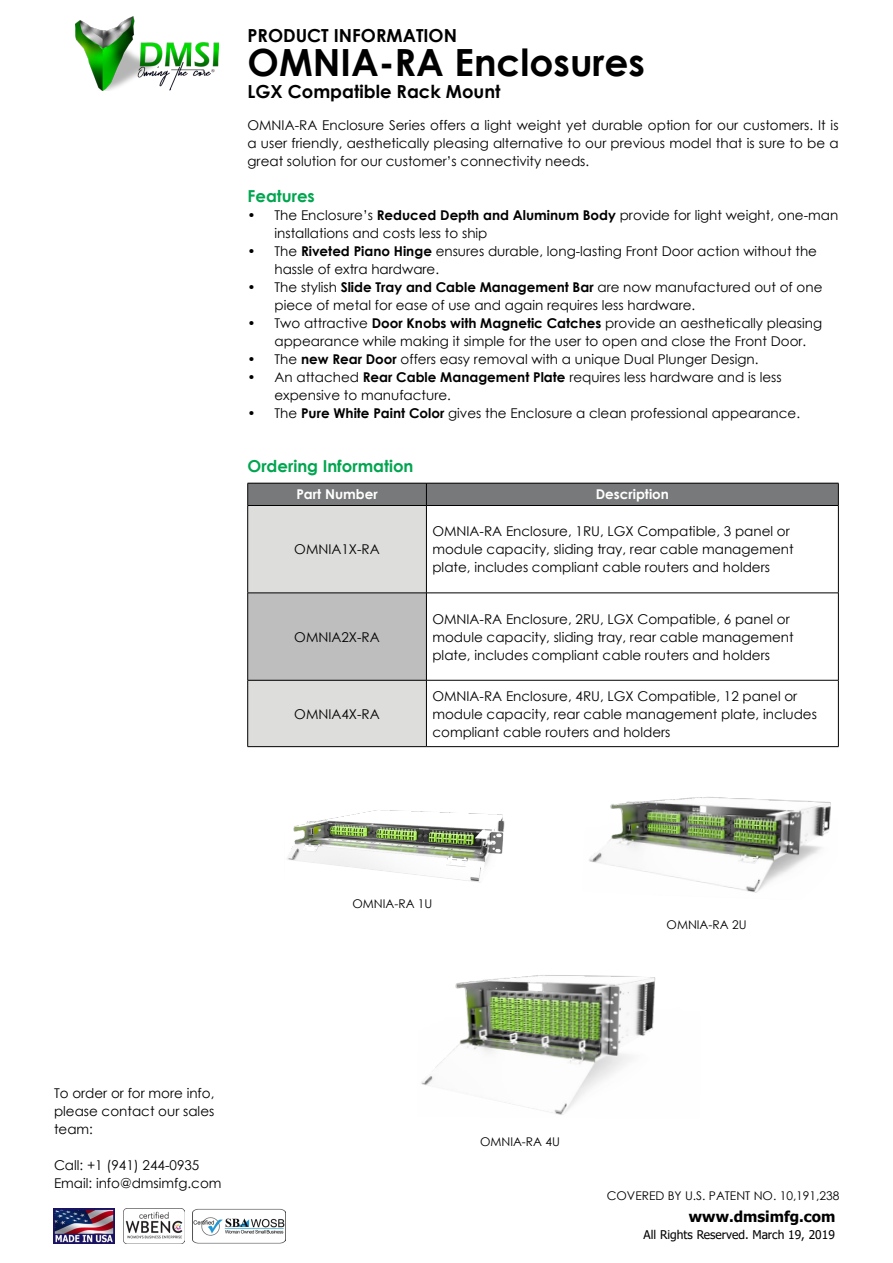
<style>
.page{position:relative;width:893px;height:1263px;background:#fff}
.page>*{position:absolute;margin:0;border:0;box-sizing:border-box;transform-origin:0 0}
.t1{font:700 37.5px "Century Gothic";color:#000}
.t2{font:700 18px "Century Gothic";color:#000}
.t3{font:700 16.5px "Century Gothic";color:#00a54f}
.t4{font:700 15px "Tahoma";color:#000}
.t5{font:13.5px/18px "Century Gothic";color:#000}
.t6{font:700 13.5px "Century Gothic";color:#fff}
.t7{font:12px "Century Gothic";color:#000}
.t8{font:12px "Tahoma";color:#000}
.s1{font-weight:700}
</style>
<div class="page">
<img style="left:54px;top:1209px;width:61px;height:34px">
<img style="left:124px;top:1209px;width:61px;height:34px">
<img style="left:193px;top:1208px;width:93px;height:36px">
<img style="left:76px;top:16px;width:142px;height:75px">
<img style="left:287px;top:810px;width:218px;height:73px">
<img style="left:589px;top:797px;width:242px;height:96px">
<img style="left:421px;top:975px;width:235px;height:140px">
<div style="left:426px;top:483px;width:412px;height:22px;background:#78797a"></div>
<svg style="left:427px;top:506px;width:411px;height:240px"></svg>
<hr style="left:426px;top:483px;width:412px;height:1px;background:#000">
<svg style="left:247px;top:483px;width:180px;height:264px;background:#c8c8c8"></svg>
<svg style="left:838px;top:483px;width:1px;height:22px"></svg>
<hr style="left:248px;top:505px;width:178px;height:1px;background:#000">
<hr style="left:247px;top:506px;width:1px;height:87px;background:#000">
<hr style="left:426px;top:505px;width:412px;height:1px;background:#000">
<hr style="left:426px;top:506px;width:1px;height:87px;background:#000">
<hr style="left:838px;top:506px;width:1px;height:87px;background:#000">
<hr style="left:248px;top:593px;width:178px;height:1px;background:#000">
<hr style="left:247px;top:593px;width:1px;height:87px;background:#000">
<hr style="left:426px;top:593px;width:412px;height:1px;background:#000">
<hr style="left:426px;top:593px;width:1px;height:87px;background:#000">
<hr style="left:838px;top:593px;width:1px;height:87px;background:#000">
<hr style="left:248px;top:680px;width:178px;height:1px;background:#000">
<hr style="left:247px;top:680px;width:1px;height:66px;background:#000">
<hr style="left:426px;top:680px;width:412px;height:1px;background:#000">
<hr style="left:426px;top:680px;width:1px;height:66px;background:#000">
<hr style="left:838px;top:680px;width:1px;height:66px;background:#000">
<hr style="left:248px;top:746px;width:178px;height:1px;background:#000">
<hr style="left:426px;top:746px;width:412px;height:1px;background:#000">
<h2 class="t2" style="left:248px;top:22px;width:211px">PRODUCT INFORMATION</h2>
<h1 class="t1" style="left:248px;top:33px;width:399px">OMNIA-RA Enclosures</h1>
<h2 class="t2" style="left:248px;top:77px;width:255px">LGX Compatible Rack Mount</h2>
<p class="t5" style="left:248px;top:116px;width:593px;text-align:justify">OMNIA-RA Enclosure Series offers a light weight yet durable option for our customers. It is a user friendly, aesthetically pleasing alternative to our previous model that is sure to be a great solution for our customer’s connectivity needs.</p>
<p class="t3" style="left:248px;top:184px;width:69px">Features</p>
<p class="t5" style="left:274px;top:206px;width:565px;text-indent:-27px">• The Enclosure’s <span class="s1">Reduced Depth and Aluminum Body</span> provide for light weight, one-man installations and costs less to ship</p>
<p class="t5" style="left:274px;top:242px;width:544px;text-indent:-27px">• The <span class="s1">Riveted Piano Hinge</span> ensures durable, long-lasting Front Door action without the hassle of extra hardware.</p>
<p class="t5" style="left:274px;top:278px;width:549px;text-indent:-27px">• The stylish <span class="s1">Slide Tray and Cable Management Bar</span> are now manufactured out of one piece of metal for ease of use and again requires less hardware.</p>
<p class="t5" style="left:274px;top:314px;width:549px;text-indent:-27px">• Two attractive <span class="s1">Door Knobs with Magnetic Catches</span> provide an aesthetically pleasing appearance while making it simple for the user to open and close the Front Door.</p>
<p class="t5" style="left:248px;top:350px;width:512px">• The <span class="s1">new Rear Door</span> offers easy removal with a unique Dual Plunger Design.</p>
<p class="t5" style="left:274px;top:368px;width:509px;text-indent:-27px">• An attached <span class="s1">Rear Cable Management Plate</span> requires less hardware and is less expensive to manufacture.</p>
<p class="t5" style="left:248px;top:404px;width:554px">• The <span class="s1">Pure White Paint Color</span> gives the Enclosure a clean professional appearance.</p>
<p class="t3" style="left:248px;top:454px;width:167px">Ordering Information</p>
<p class="t6" style="left:296px;top:484px;width:83px">Part Number</p>
<p class="t6" style="left:596px;top:484px;width:75px">Description</p>
<p class="t5" style="left:294px;top:540px;width:87px">OMNIA1X-RA</p>
<p class="t5" style="left:294px;top:627px;width:87px">OMNIA2X-RA</p>
<p class="t5" style="left:294px;top:704px;width:87px">OMNIA4X-RA</p>
<p class="t5" style="left:432px;top:522px;width:363px">OMNIA-RA Enclosure, 1RU, LGX Compatible, 3 panel or module capacity, sliding tray, rear cable management plate, includes compliant cable routers and holders</p>
<p class="t5" style="left:432px;top:609px;width:363px">OMNIA-RA Enclosure, 2RU, LGX Compatible, 6 panel or module capacity, sliding tray, rear cable management plate, includes compliant cable routers and holders</p>
<p class="t5" style="left:432px;top:686px;width:386px">OMNIA-RA Enclosure, 4RU, LGX Compatible, 12 panel or module capacity, rear cable management plate, includes compliant cable routers and holders</p>
<p class="t5" style="left:54px;top:1084px;width:162px;text-align:justify">To order or for more info, please contact our sales team:</p>
<p class="t5" style="left:54px;top:1156px;width:147px">Call: +1 (941) 244-0935</p>
<p class="t5" style="left:54px;top:1174px;width:169px">Email: info@dmsimfg.com</p>
<p class="t7" style="left:353px;top:895px;width:81px">OMNIA-RA 1U</p>
<p class="t7" style="left:667px;top:916px;width:81px">OMNIA-RA 2U</p>
<p class="t7" style="left:480px;top:1133px;width:81px">OMNIA-RA 4U</p>
<p class="t7" style="left:607px;top:1187px;width:234px">COVERED BY U.S. PATENT NO. 10,191,238</p>
<p class="t4" style="left:689px;top:1206px;width:148px">www.dmsimfg.com</p>
<p class="t8" style="left:644px;top:1226px;width:193px">All Rights Reserved. March 19, 2019</p>
</div>
